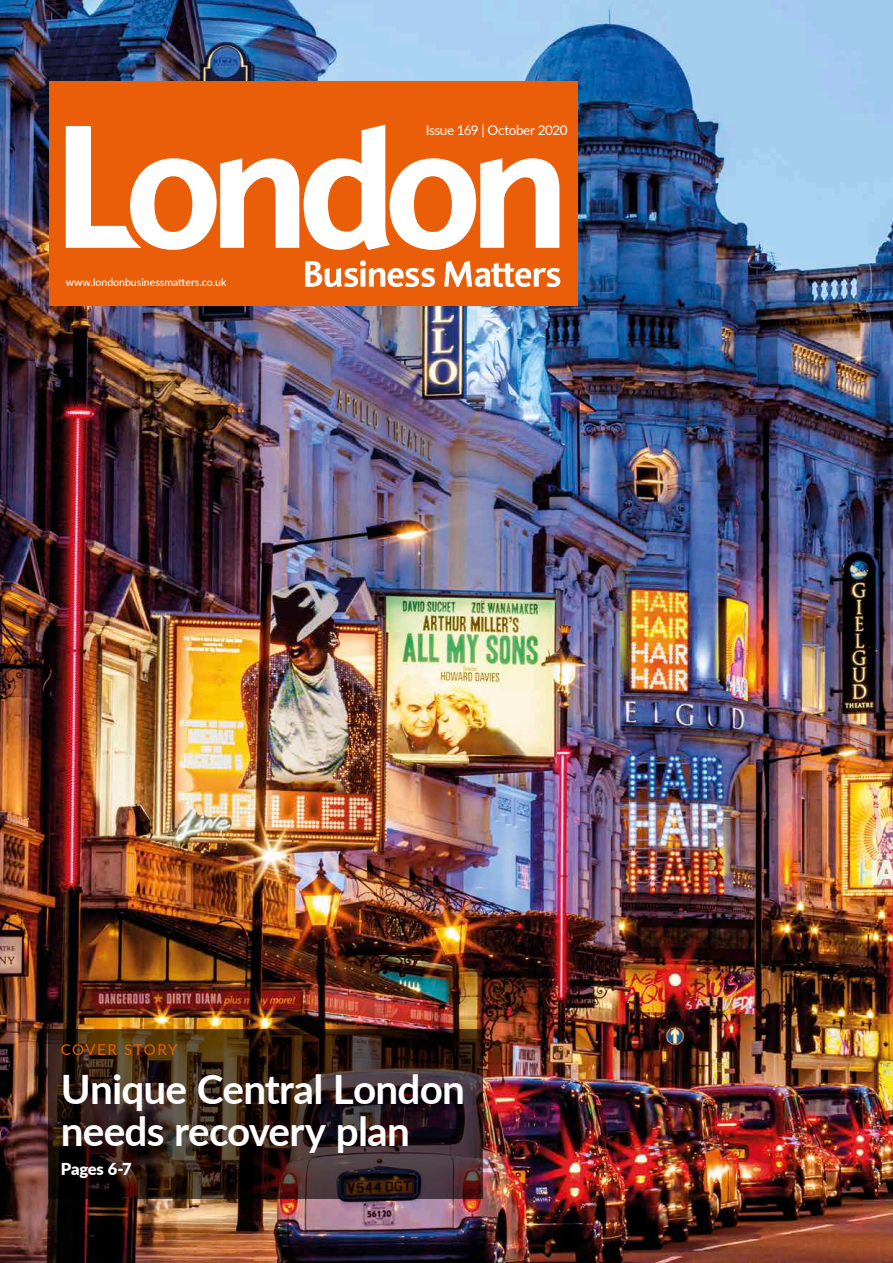
<style>
.page{position:relative;width:893px;height:1263px;background:#fff}
.page>*{position:absolute;margin:0;border:0;box-sizing:border-box;transform-origin:0 0}
.t1{font:700 40.5px/42px "Lato";letter-spacing:-.02em;color:#fff}
.t2{font:900 16.5px "Lato";letter-spacing:-.015em;color:#fff}
.t3{font:15px "Lato";letter-spacing:.09em;color:#ea5d09}
.t4{font:13.5px "Lato";letter-spacing:-.03em;color:#fff}
.t5{font:500 10.5px "Lato";color:#fff}
</style>
<div class="page">
<img style="left:0;top:0;width:893px;height:1263px">
<div style="left:49px;top:82px;width:528px;height:224px;background:#ea5d09"></div>
<svg style="left:66px;top:125px;width:493px;height:125px"></svg>
<svg style="left:305px;top:260px;width:130px;height:27px"></svg>
<svg style="left:444px;top:261px;width:116px;height:26px"></svg>
<svg style="left:48px;top:1029px;width:434px;height:169px;background:#312019"></svg>
<p class="t5" style="left:66px;top:275px;width:162px">www.londonbusinessmatters.co.uk</p>
<p class="t4" style="left:426px;top:120px;width:143px">Issue 169 | October 2020</p>
<p class="t3" style="left:61px;top:1039px;width:118px">COVER STORY</p>
<p class="t1" style="left:61px;top:1067px;width:406px">Unique Central London needs recovery plan</p>
<p class="t2" style="left:61px;top:1156px;width:72px">Pages 6-7</p>
</div>
